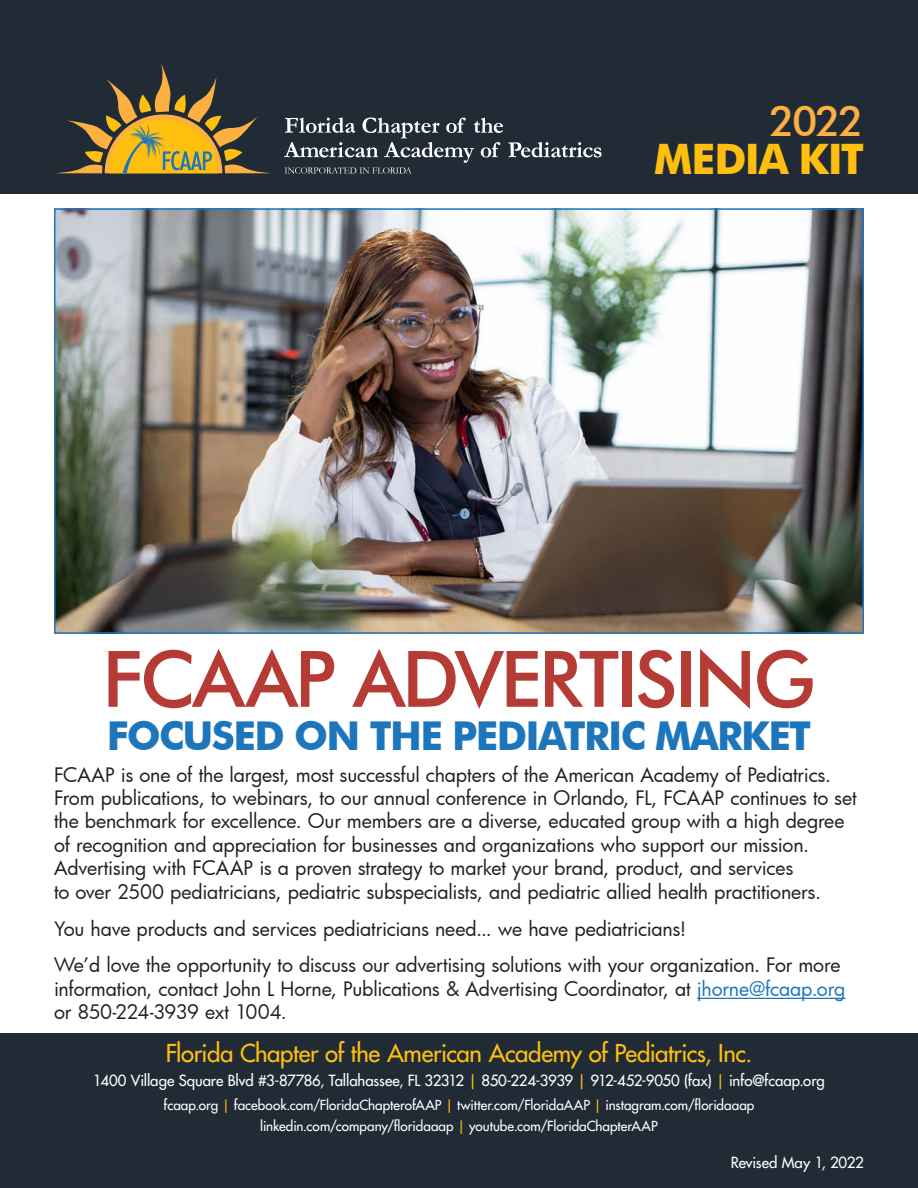
<style>
.page{position:relative;width:918px;height:1188px;background:#fff}
.page>*{position:absolute;margin:0;border:0;box-sizing:border-box;transform-origin:0 0}
.t1{font:500 78px "Futura BT";letter-spacing:-.04em;color:#b53b34}
.t2{font:700 42px "Futura BT";letter-spacing:-.035em;color:#febf0f}
.t3{font:500 42px "Futura BT";color:#fbb041}
.t4{font:700 39.75px "Futura BT";letter-spacing:-.04em;color:#1d76bc}
.t5{font:500 24px "Futura Std";letter-spacing:-.015em;color:#febf0f}
.t6{font:19.5px/23.4px "Futura";letter-spacing:-.01em;color:#231f20}
.t7{font:500 15px "Futura Std";letter-spacing:-.01em;color:#fff}
.t8{font:500 13.5px/21px "Futura Std";color:#fff;text-align:center}
.s1{color:#1d76bc}
.s2{color:#febf0f}
</style>
<div class="page">
<div style="left:0;top:0;width:918px;height:193px;background:#212b36"></div>
<svg style="left:59px;top:64px;width:209px;height:109px"></svg>
<svg style="left:284px;top:117px;width:318px;height:57px"></svg>
<div style="left:0;top:1034px;width:918px;height:154px;background:#212b36"></div>
<img style="left:57px;top:211px;width:804px;height:420px">
<div style="left:54px;top:208px;width:810px;height:426px;border:2px solid #1d76bc"></div>
<hr style="left:697px;top:998px;width:148px;height:1px;background:#1d76bc">
<h2 class="t3" style="left:769px;top:95px;width:96px">2022</h2>
<h2 class="t2" style="left:654px;top:134px;width:212px">MEDIA KIT</h2>
<p class="t1" style="left:102px;top:632px;width:715px">FCAAP ADVERTISING</p>
<p class="t4" style="left:107px;top:712px;width:706px">FOCUSED ON THE PEDIATRIC MARKET</p>
<p class="t6" style="left:54px;top:762px;width:804px">FCAAP is one of the largest, most successful chapters of the American Academy of Pediatrics.<br>From publications, to webinars, to our annual conference in Orlando, FL, FCAAP continues to set the benchmark for excellence. Our members are a diverse, educated group with a high degree of recognition and appreciation for businesses and organizations who support our mission.<br>Advertising with FCAAP is a proven strategy to market your brand, product, and services<br>to over 2500 pediatricians, pediatric subspecialists, and pediatric allied health practitioners.</p>
<p class="t6" style="left:54px;top:916px;width:634px">You have products and services pediatricians need... we have pediatricians!</p>
<p class="t6" style="left:54px;top:953px;width:793px">We’d love the opportunity to discuss our advertising solutions with your organization. For more information, contact John L Horne, Publications &amp; Advertising Coordinator, at <span class="s1">jhorne@fcaap.org </span>or 850-224-3939 ext 1004.</p>
<p class="t5" style="left:166px;top:1038px;width:588px">Florida Chapter of the American Academy of Pediatrics, Inc.</p>
<p class="t7" style="left:93px;top:1071px;width:733px">1400 Village Square Blvd #3-87786, Tallahassee, FL 32312 <span class="s2">|</span> 850-224-3939 <span class="s2">|</span> 912-452-9050 (fax) <span class="s2">|</span> info@fcaap.org</p>
<p class="t8" style="left:164px;top:1095px;width:592px">fcaap.org <span class="s2">|</span> facebook.com/FloridaChapterofAAP <span class="s2">|</span> twitter.com/FloridaAAP <span class="s2">|</span> instagram.com/floridaaap linkedin.com/company/floridaaap <span class="s2">|</span> youtube.com/FloridaChapterAAP</p>
<p class="t7" style="left:731px;top:1153px;width:135px">Revised May 1, 2022</p>
</div>
